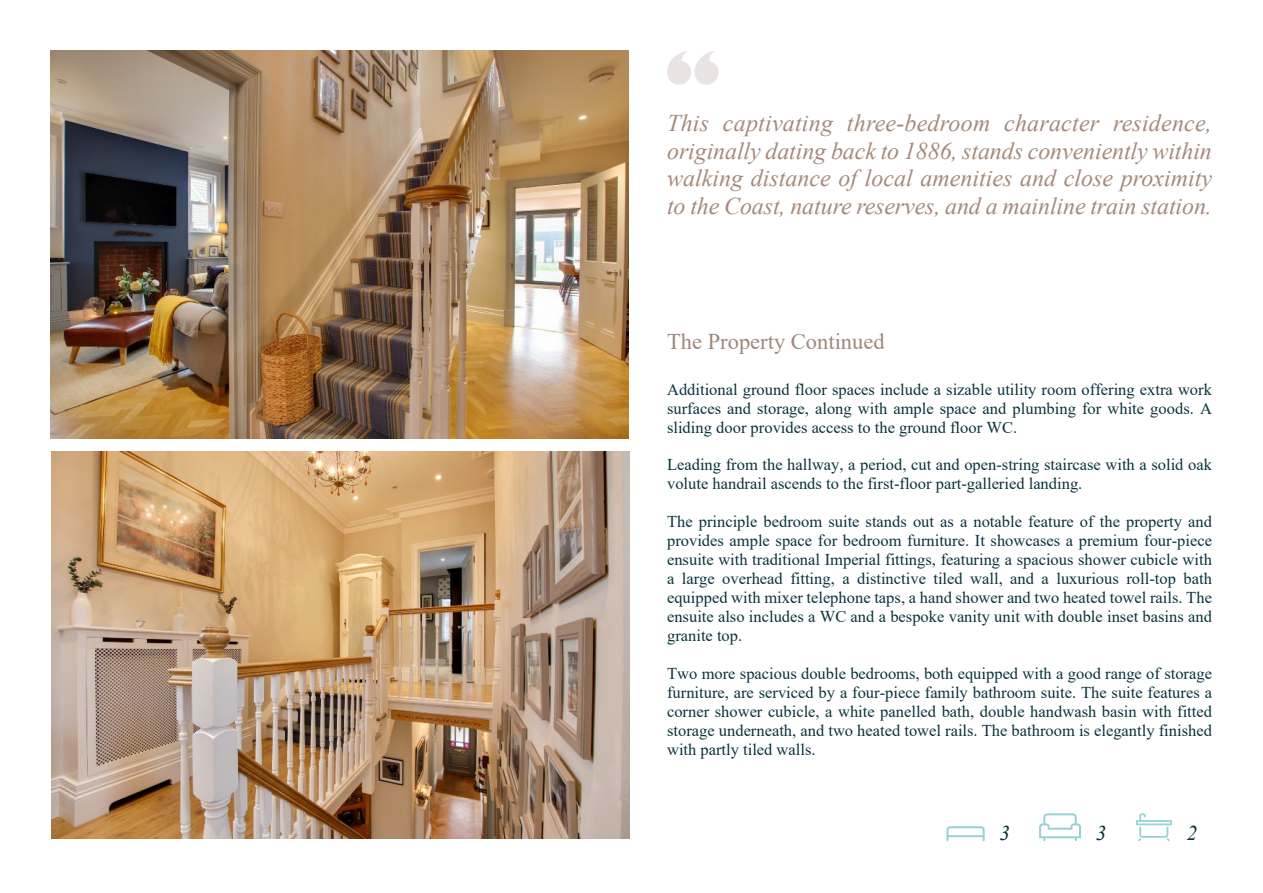
<style>
.page{position:relative;width:1263px;height:893px;background:#fff}
.page>*{position:absolute;margin:0;border:0;box-sizing:border-box;transform-origin:0 0}
.t1{font:italic 24px/27.6px "Times New Roman";letter-spacing:-.005em;color:#a4897a;text-align:justify}
.t2{font:22.5px "Times New Roman";color:#9e887b}
.t3{font:italic 21px "Times New Roman";color:#0b333d}
.t4{font:16.5px/18.9px "Times New Roman";color:#0b333d;text-align:justify}
</style>
<div class="page">
<img style="left:50px;top:51px;width:578px;height:387px">
<img style="left:51px;top:451px;width:578px;height:388px">
<svg style="left:667px;top:51px;width:51px;height:34px"></svg>
<svg style="left:1136px;top:813px;width:36px;height:28px"></svg>
<svg style="left:1039px;top:813px;width:42px;height:28px"></svg>
<svg style="left:946px;top:826px;width:39px;height:15px"></svg>
<hr style="left:947px;top:835px;width:37px;height:2px;background:#98d2d4">
<h1 class="t1" style="left:667px;top:111px;width:546px">This captivating three-bedroom character residence, originally dating back to 1886, stands conveniently within walking distance of local amenities and close proximity to the Coast, nature reserves, and a mainline train station.</h1>
<h2 class="t2" style="left:667px;top:333px;width:219px">The Property Continued</h2>
<p class="t4" style="left:667px;top:381px;width:546px">Additional ground floor spaces include a sizable utility room offering extra work surfaces and storage, along with ample space and plumbing for white goods. A sliding door provides access to the ground floor WC.</p>
<p class="t4" style="left:667px;top:457px;width:546px">Leading from the hallway, a period, cut and open-string staircase with a solid oak volute handrail ascends to the first-floor part-galleried landing.</p>
<p class="t4" style="left:667px;top:514px;width:546px">The principle bedroom suite stands out as a notable feature of the property and provides ample space for bedroom furniture. It showcases a premium four-piece ensuite with traditional Imperial fittings, featuring a spacious shower cubicle with a large overhead fitting, a distinctive tiled wall, and a luxurious roll-top bath equipped with mixer telephone taps, a hand shower and two heated towel rails. The ensuite also includes a WC and a bespoke vanity unit with double inset basins and granite top.</p>
<p class="t4" style="left:667px;top:666px;width:546px">Two more spacious double bedrooms, both equipped with a good range of storage furniture, are serviced by a four-piece family bathroom suite. The suite features a corner shower cubicle, a white panelled bath, double handwash basin with fitted storage underneath, and two heated towel rails. The bathroom is elegantly finished with partly tiled walls.</p>
<p class="t3" style="left:999px;top:826px;width:12px">3</p>
<p class="t3" style="left:1096px;top:826px;width:12px">3</p>
<p class="t3" style="left:1187px;top:826px;width:12px">2</p>
</div>
